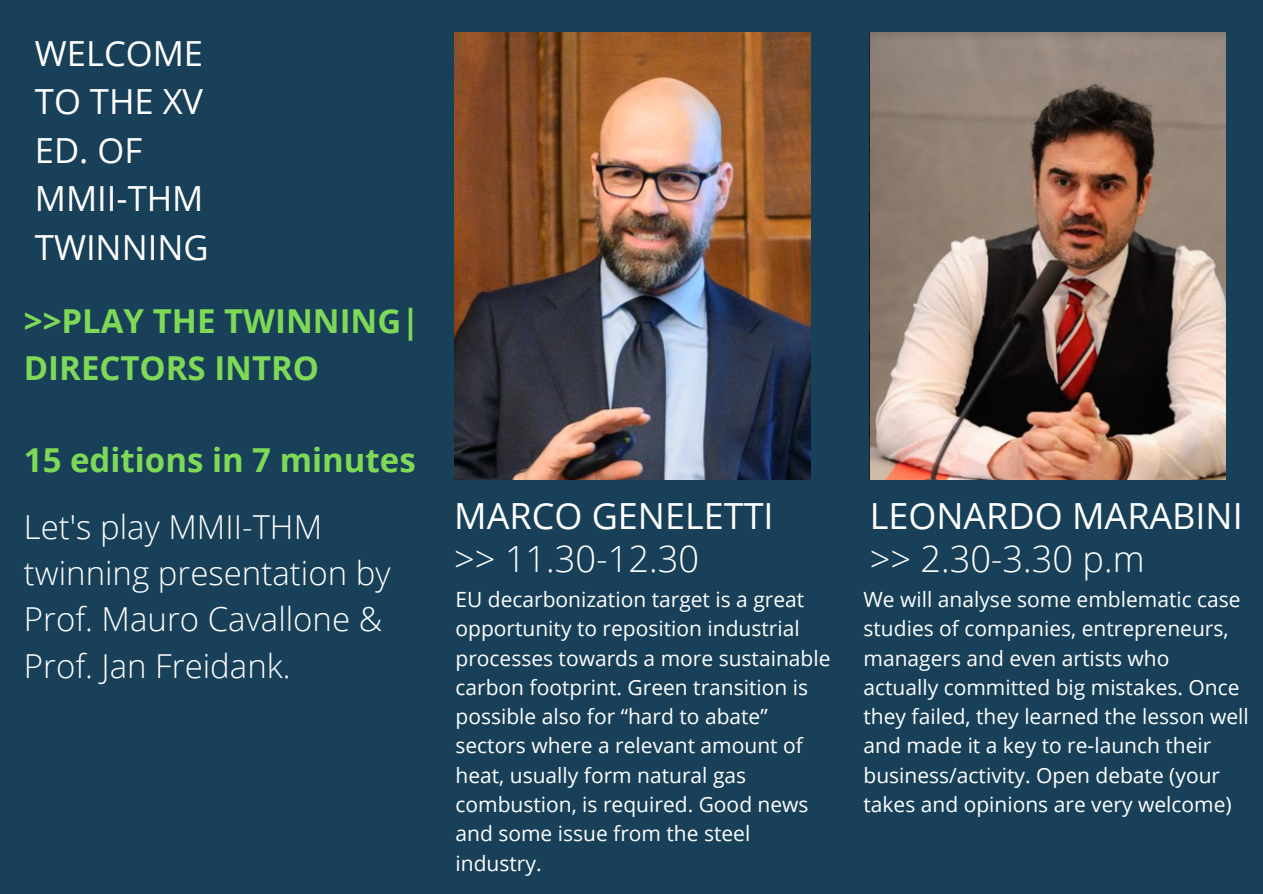
<style>
.page{position:relative;width:1263px;height:894px;background:#fff}
.page>*{position:absolute;margin:0;border:0;box-sizing:border-box;transform-origin:0 0}
.t1{font:300 36.15px "Open Sans";color:#fff}
.t2{font:36px "Open Sans";color:#fff}
.t3{font:34.5px/48.3px "Open Sans";color:#fff}
.t4{font:300 33px/46px "Open Sans";color:#fff}
.t5{font:700 33px/46px "Open Sans";color:#7ed957}
.t6{font:21px/29.2px "Open Sans";color:#fff}
</style>
<div class="page">
<div style="left:0;top:0;width:1263px;height:893px;background:#184059"></div>
<img style="left:454px;top:32px;width:357px;height:447px">
<img style="left:870px;top:32px;width:355px;height:447px">
<p class="t3" style="left:35px;top:28px;width:175px">WELCOME<br>TO THE XV<br>ED. OF<br>MMII-THM<br>TWINNING</p>
<p class="t5" style="left:24px;top:297px;width:397px">&gt;&gt;PLAY THE TWINNING|<br>DIRECTORS INTRO</p>
<p class="t5" style="left:24px;top:436px;width:393px">15 editions in 7 minutes</p>
<p class="t4" style="left:24px;top:503px;width:368px">Let's play MMII-THM twinning presentation by<br>Prof. Mauro Cavallone &amp;<br>Prof. Jan Freidank.</p>
<p class="t2" style="left:454px;top:490px;width:321px">MARCO GENELETTI</p>
<p class="t2" style="left:870px;top:490px;width:374px">LEONARDO MARABINI</p>
<p class="t1" style="left:454px;top:533px;width:246px">&gt;&gt; 11.30-12.30</p>
<p class="t1" style="left:870px;top:533px;width:276px">&gt;&gt; 2.30-3.30 p.m</p>
<p class="t6" style="left:455px;top:584px;width:376px">EU decarbonization target is a great opportunity to reposition industrial processes towards a more sustainable carbon footprint. Green transition is possible also for “hard to abate” sectors where a relevant amount of heat, usually form natural gas combustion, is required. Good news and some issue from the steel industry.</p>
<p class="t6" style="left:863px;top:584px;width:387px">We will analyse some emblematic case studies of companies, entrepreneurs, managers and even artists who actually committed big mistakes. Once they failed, they learned the lesson well and made it a key to re-launch their business/activity. Open debate (your takes and opinions are very welcome)</p>
</div>
